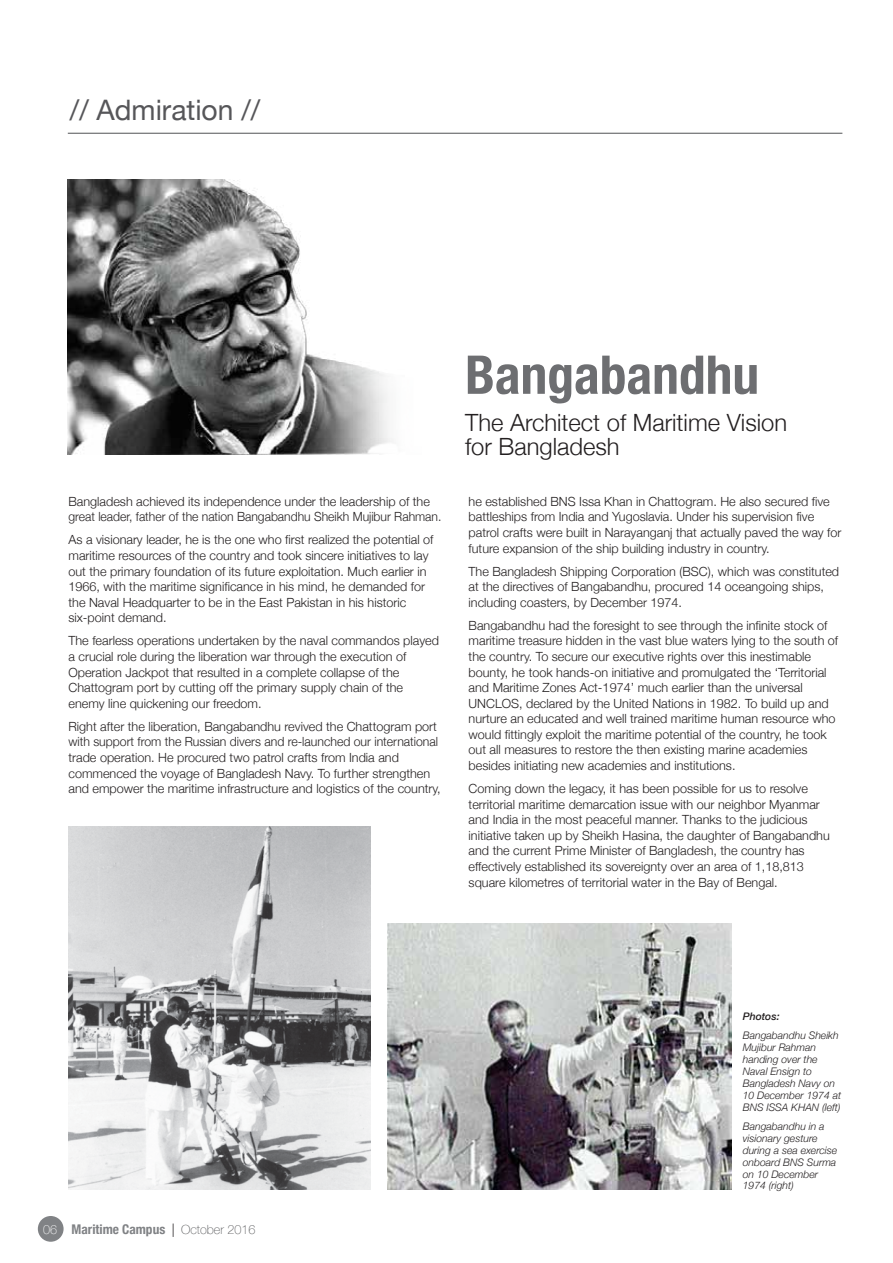
<style>
.page{position:relative;width:893px;height:1263px;background:#fff}
.page>*{position:absolute;margin:0;border:0;box-sizing:border-box;transform-origin:0 0}
.t1{font:700 condensed 53.4px "Helvetica Neue";color:#6d6e71}
.t2{font:28.2px "Helvetica Neue";color:#565659}
.t3{font:300 23.7px/23.7px "Helvetica Neue";color:#231f20}
.t4{font:700 condensed 13.35px "Helvetica Neue";color:#808285}
.t5{font:300 12.6px/15.6px "Helvetica Neue";color:#231f20}
.t6{font:italic 300 10.35px/11.9px "Helvetica Neue";color:#231f20}
.t7{font:italic 500 10.35px "Helvetica Neue";color:#231f20}
.s1{font-weight:100;font-stretch:normal;font-size:12.6px;color:#fff}
.s2{font-weight:300;font-stretch:normal;color:#231f20}
.s3{font-weight:100;font-stretch:normal;font-size:12.6px;color:#58595b}
</style>
<div class="page">
<hr style="left:68px;top:133px;width:774px;height:1px;background:#636466">
<div style="left:38px;top:1216px;width:26px;height:26px;background:#808285;border-radius:50%"></div>
<img style="left:68px;top:179px;width:325px;height:276px">
<img style="left:68px;top:827px;width:303px;height:362px">
<img style="left:388px;top:924px;width:343px;height:265px">
<h2 class="t2" style="left:70px;top:90px;width:192px">// Admiration //</h2>
<p class="t5" style="left:68px;top:493px;width:374px">Bangladesh achieved its independence under the leadership of the great leader, father of the nation Bangabandhu Sheikh Mujibur Rahman.</p>
<p class="t5" style="left:68px;top:531px;width:366px">As a visionary leader, he is the one who first realized the potential of maritime resources of the country and took sincere initiatives to lay out the primary foundation of its future exploitation. Much earlier in 1966, with the maritime significance in his mind, he demanded for the Naval Headquarter to be in the East Pakistan in his historic six-point demand.</p>
<p class="t5" style="left:68px;top:632px;width:372px">The fearless operations undertaken by the naval commandos played a crucial role during the liberation war through the execution of Operation Jackpot that resulted in a complete collapse of the Chattogram port by cutting off the primary supply chain of the enemy line quickening our freedom.</p>
<p class="t5" style="left:68px;top:717px;width:374px">Right after the liberation, Bangabandhu revived the Chattogram port with support from the Russian divers and re-launched our international trade operation. He procured two patrol crafts from India and commenced the voyage of Bangladesh Navy. To further strengthen and empower the maritime infrastructure and logistics of the country,</p>
<h1 class="t1" style="left:465px;top:330px;width:295px">Bangabandhu</h1>
<h3 class="t3" style="left:465px;top:409px;width:324px">The Architect of Maritime Vision for Bangladesh</h3>
<p class="t5" style="left:469px;top:493px;width:374px">he established BNS Issa Khan in Chattogram. He also secured five battleships from India and Yugoslavia. Under his supervision five patrol crafts were built in Narayanganj that actually paved the way for future expansion of the ship building industry in country.</p>
<p class="t5" style="left:469px;top:562px;width:372px">The Bangladesh Shipping Corporation (BSC), which was constituted at the directives of Bangabandhu, procured 14 oceangoing ships, including coasters, by December 1974.</p>
<p class="t5" style="left:469px;top:616px;width:371px">Bangabandhu had the foresight to see through the infinite stock of maritime treasure hidden in the vast blue waters lying to the south of the country. To secure our executive rights over this inestimable bounty, he took hands-on initiative and promulgated the ‘Territorial and Maritime Zones Act-1974’ much earlier than the universal UNCLOS, declared by the United Nations in 1982. To build up and nurture an educated and well trained maritime human resource who would fittingly exploit the maritime potential of the country, he took out all measures to restore the then existing marine academies besides initiating new academies and institutions.</p>
<p class="t5" style="left:469px;top:780px;width:363px">Coming down the legacy, it has been possible for us to resolve territorial maritime demarcation issue with our neighbor Myanmar and India in the most peaceful manner. Thanks to the judicious initiative taken up by Sheikh Hasina, the daughter of Bangabandhu and the current Prime Minister of Bangladesh, the country has effectively established its sovereignty over an area of 1,18,813 square kilometres of territorial water in the Bay of Bengal.</p>
<p class="t4" style="left:43px;top:1218px;width:214px"><span class="s1">06</span> Maritime Campus <span class="s2">|</span> <span class="s3">October 2016</span></p>
<p class="t7" style="left:743px;top:1007px;width:38px">Photos:</p>
<p class="t6" style="left:743px;top:1029px;width:100px">Bangabandhu Sheikh<br>Mujibur Rahman handing over the<br>Naval Ensign to<br>Bangladesh Navy on<br>10 December 1974 at<br>BNS ISSA KHAN (left)</p>
<p class="t6" style="left:743px;top:1120px;width:96px">Bangabandhu in a visionary gesture during a sea exercise onboard BNS Surma on 10 December<br>1974 (right)</p>
</div>
